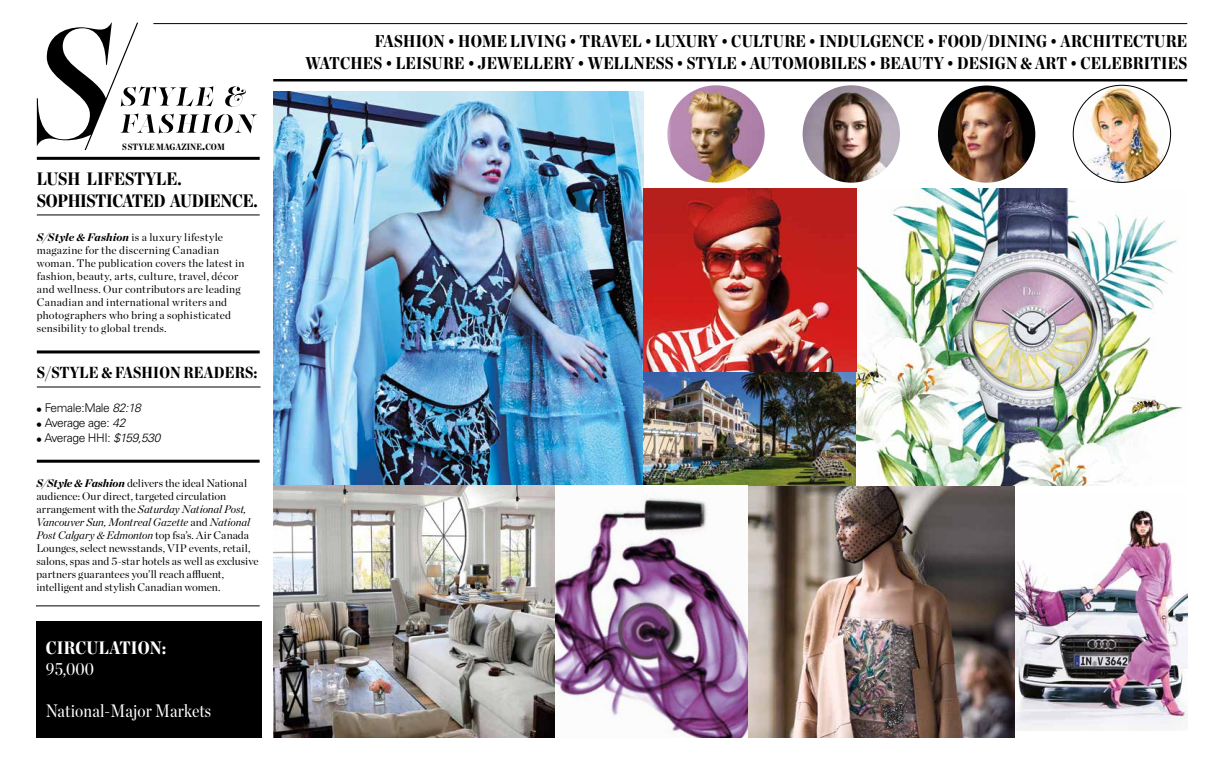
<style>
.page{position:relative;width:1224px;height:774px;background:#fff}
.page>*{position:absolute;margin:0;border:0;box-sizing:border-box;transform-origin:0 0}
.t1{font:900 18px/22px "Chronicle Disp Cond";letter-spacing:-.02em;color:#000}
.t2{font:18px "Chronicle Disp Cond";letter-spacing:.01em;color:#fff}
.t3{font:900 18px "Chronicle Disp Cond";letter-spacing:.01em;color:#fff}
.t4{font:900 17.1px/22.4px "Chronicle Disp Cond";letter-spacing:.01em;color:#000;text-align:right}
.t5{font:900 16px "Chronicle Disp Cond";letter-spacing:.01em;color:#000}
.t6{font:300 12px "Univers LT Std";letter-spacing:-.03em;color:#000}
.t7{font:11px/13px "Chronicle Display";letter-spacing:.015em;color:#000}
.t8{font:900 9.1px "Chronicle Disp Cond";letter-spacing:.015em;color:#000}
.s1{font-size:13px}
.s2{font-weight:900;font-style:italic}
.s3{font-style:italic}
</style>
<div class="page">
<img style="left:1015px;top:510px;width:172px;height:220px">
<img style="left:273px;top:485px;width:742px;height:253px">
<img style="left:273px;top:91px;width:371px;height:394px">
<hr style="left:273px;top:79px;width:914px;height:2px;background:#000">
<hr style="left:153px;top:23px;width:1034px;height:1px;background:#000">
<hr style="left:37px;top:215px;width:223px;height:1px;background:#000">
<hr style="left:37px;top:387px;width:224px;height:1px;background:#000">
<hr style="left:36px;top:606px;width:224px;height:1px;background:#000">
<hr style="left:37px;top:350px;width:223px;height:3px;background:#000">
<hr style="left:37px;top:460px;width:223px;height:3px;background:#000">
<hr style="left:37px;top:157px;width:223px;height:3px;background:#000">
<img style="left:644px;top:371px;width:213px;height:114px">
<img style="left:857px;top:188px;width:326px;height:297px">
<div style="left:37px;top:621px;width:225px;height:117px;background:#000"></div>
<svg style="left:37px;top:23px;width:220px;height:127px"></svg>
<img style="left:644px;top:188px;width:213px;height:183px">
<img style="left:667px;top:85px;width:98px;height:98px">
<img style="left:1073px;top:85px;width:98px;height:97px;border-radius:49px">
<img style="left:938px;top:86px;width:97px;height:97px;border-radius:49px">
<img style="left:803px;top:85px;width:97px;height:98px;border-radius:49px">
<p class="t8" style="left:122px;top:139px;width:104px">SSTYLE MAGAZINE<span class="s1">.</span>COM</p>
<h1 class="t1" style="left:37px;top:167px;width:222px">LUSH LIFESTYLE.<br>SOPHISTICATED AUDIENCE.</h1>
<p class="t7" style="left:37px;top:229px;width:209px"><span class="s2">S/Style &amp; Fashion</span> is a luxury lifestyle magazine for the discerning Canadian woman. The publication covers the latest in fashion, beauty, arts, culture, travel, décor and wellness. Our contributors are leading Canadian and international writers and photographers who bring a sophisticated sensibility to global trends.</p>
<h3 class="t5" style="left:37px;top:360px;width:222px">S/STYLE &amp; FASHION READERS:</h3>
<p class="t6" style="left:36px;top:401px;width:106px">• Female:Male <span class="s3">82:18</span></p>
<p class="t6" style="left:36px;top:416px;width:91px">• Average age: <span class="s3">42</span></p>
<p class="t6" style="left:36px;top:431px;width:126px">• Average HHI: <span class="s3">$159,530</span></p>
<p class="t7" style="left:36px;top:476px;width:224px"><span class="s2">S/Style &amp; Fashion</span> delivers the ideal National audience: Our direct, targeted circulation arrangement with the <span class="s3">Saturday National Post, Vancouver Sun, Montreal Gazette</span> and <span class="s3">National Post Calgary &amp; Edmonton</span> top fsa’s. Air Canada Lounges, select newsstands, VIP events, retail, salons, spas and 5-star hotels as well as exclusive partners guarantees you’ll reach affluent, intelligent and stylish Canadian women.</p>
<h1 class="t3" style="left:46px;top:633px;width:122px">CIRCULATION:</h1>
<h1 class="t2" style="left:46px;top:654px;width:50px">95,000</h1>
<h1 class="t2" style="left:46px;top:696px;width:167px">National-Major Markets</h1>
<h2 class="t4" style="left:306px;top:28px;width:883px">FASHION • HOME LIVING • TRAVEL • LUXURY • CULTURE • INDULGENCE • FOOD/DINING • ARCHITECTURE<br>WATCHES • LEISURE • JEWELLERY • WELLNESS • STYLE • AUTOMOBILES • BEAUTY • DESIGN &amp; ART • CELEBRITIES</h2>
</div>
